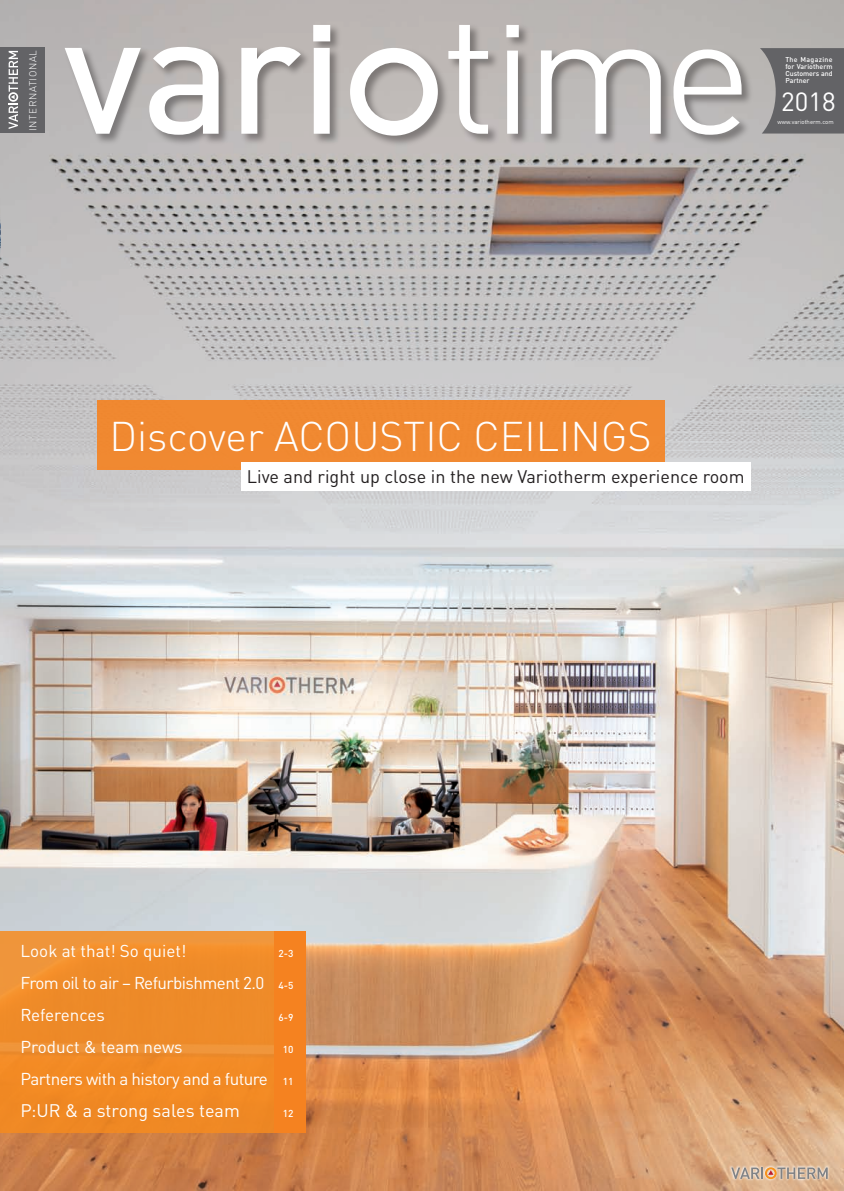
<style>
.page{position:relative;width:844px;height:1191px;background:#fff}
.page>*{position:absolute;margin:0;border:0;box-sizing:border-box;transform-origin:0 0}
.t1{font:300 41px "DIN Pro";color:#fff}
.t2{font:26px "DIN Pro";color:#fff}
.t3{font:18px "DIN Pro";color:#231f20}
.t4{font:18px "DIN Pro";color:#fff}
.t5{font:17px/32px "DIN Pro";letter-spacing:-.03em;color:#fff}
.t6{font:17px "DIN Pro";color:#fff}
.t7{font:300 10px "DIN Pro";letter-spacing:.065em;color:#fff}
.t8{font:500 10px "DIN Pro";color:#fff}
.t9{font:500 7px/7px "DIN Pro";color:#fff;text-align:justify}
.t10{font:6px "DIN Pro";letter-spacing:-.005em;color:#fff}
.s1{font-weight:500;font-size:10px}
</style>
<div class="page">
<img style="left:0;top:0;width:843px;height:1191px">
<svg style="left:759px;top:48px;width:84px;height:86px;background:#706f71"></svg>
<img style="left:62px;top:22px;width:693px;height:128px">
<svg style="left:65px;top:25px;width:676px;height:111px;fill:#bdb8b7"></svg>
<div style="left:0;top:47px;width:45px;height:85px;background:#636366"></div>
<svg style="left:8px;top:51px;width:10px;height:78px"></svg>
<img style="left:727px;top:1164px;width:103px;height:18px">
<svg style="left:731px;top:1167px;width:96px;height:12px"></svg>
<svg style="left:0;top:931px;width:273px;height:202px;background:#ef8c29"></svg>
<div style="left:273px;top:931px;width:32px;height:202px;background:#f58220"></div>
<div style="left:97px;top:401px;width:567px;height:69px;background:#f08931"></div>
<div style="left:240px;top:462px;width:510px;height:28px;background:#fff"></div>
<svg style="left:0;top:1157px;width:1px;height:14px"></svg>
<img style="left:0;top:199px;width:1px;height:81px">
<p class="t7" style="left:25px;top:131px;width:82px;rotate:-90deg">INTERNATIONAL</p>
<p class="t9" style="left:785px;top:55px;width:49px">The Magazine for Variotherm Customers and Partner</p>
<p class="t10" style="left:777px;top:117px;width:58px">www.variotherm.com</p>
<h2 class="t2" style="left:786px;top:78px;width:56px">2018</h2>
<h2 class="t2" style="left:781px;top:81px;width:56px">2018</h2>
<h1 class="t1" style="left:109px;top:404px;width:543px">Discover ACOUSTIC CEILINGS</h1>
<p class="t3" style="left:247px;top:463px;width:499px">Live and right up close in the new Variotherm experience room</p>
<p class="t6" style="left:21px;top:937px;width:167px">Look at that! So quiet!</p>
<p class="t8" style="left:278px;top:945px;width:16px">2-3</p>
<p class="t5" style="left:21px;top:965px;width:274px">From oil to air – Refurbishment 2.0 <span class="s1">4-5<br></span>References</p>
<p class="t8" style="left:278px;top:1009px;width:16px">6-9</p>
<p class="t6" style="left:21px;top:1033px;width:163px">Product &amp; team news</p>
<p class="t8" style="left:283px;top:1041px;width:12px">10</p>
<p class="t5" style="left:21px;top:1061px;width:274px">Partners with a history and a future <span class="s1">11</span></p>
<p class="t4" style="left:21px;top:1096px;width:221px">P:UR &amp; a strong sales team</p>
<p class="t8" style="left:283px;top:1105px;width:12px">12</p>
</div>
